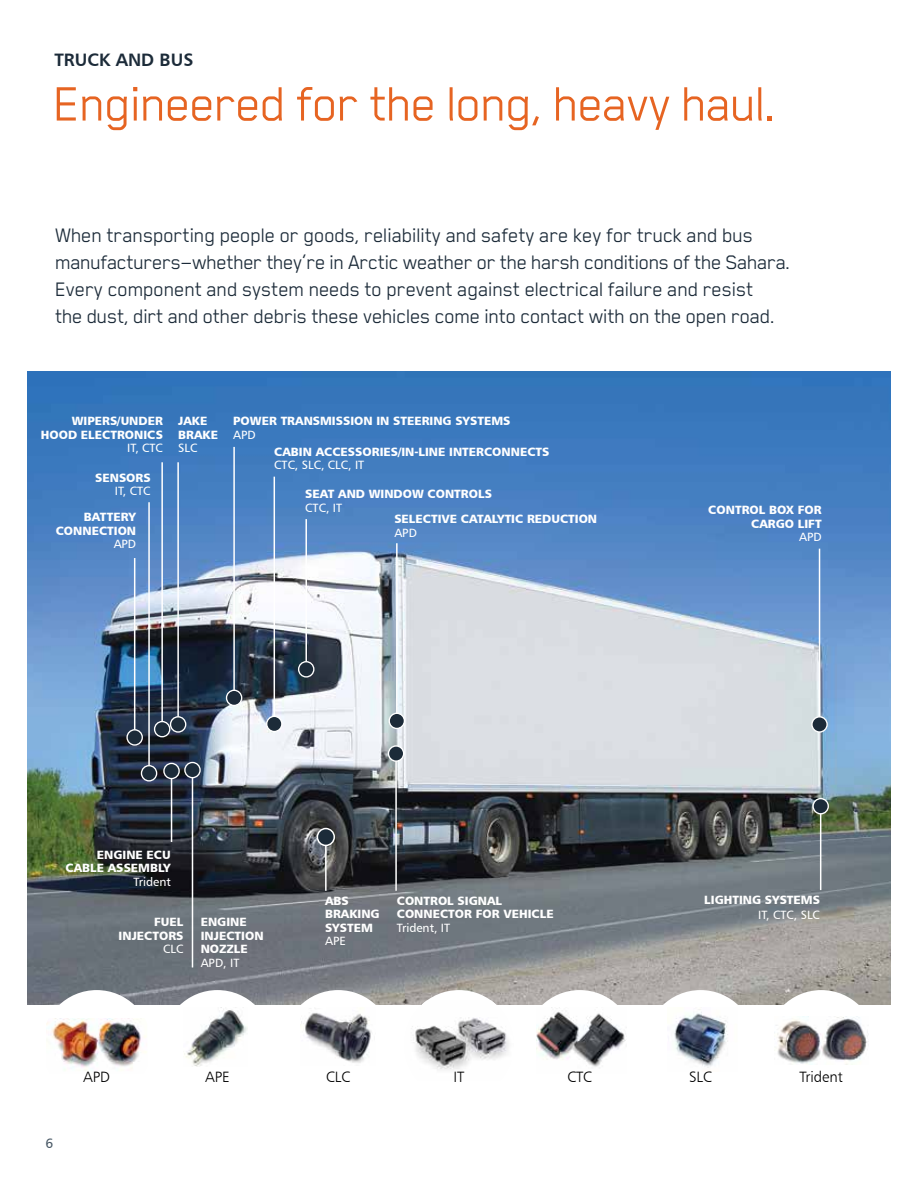
<style>
.page{position:relative;width:918px;height:1188px;background:#fff}
.page>*{position:absolute;margin:0;border:0;box-sizing:border-box;transform-origin:0 0}
.t1{font:55.5px "Blender Pro";letter-spacing:-.03em;color:#e66422}
.t2{font:22.5px/27px "Blender Pro";letter-spacing:-.02em;color:#1c2b39}
.t3{font:18px "Humanist 777 BT Bold B";color:#1c2b39}
.t4{font:15px "Humanist 777 BT Light B";color:#000}
.t5{font:13.5px "Humanist 777 BT Roman B";color:#485865}
.t6{font:12px/13.5px "Humanist 777 BT Black B";color:#fff;text-align:right}
.t7{font:12px "Humanist 777 BT Roman B";color:#fff}
</style>
<div class="page">
<img style="left:27px;top:372px;width:864px;height:632px">
<hr style="left:134px;top:558px;width:1px;height:179px;background:#fff">
<hr style="left:233px;top:447px;width:2px;height:250px;background:#fff">
<hr style="left:171px;top:771px;width:1px;height:71px;background:#fff">
<hr style="left:274px;top:477px;width:1px;height:241px;background:#fff">
<hr style="left:325px;top:839px;width:2px;height:52px;background:#fff">
<hr style="left:396px;top:543px;width:2px;height:178px;background:#fff">
<hr style="left:305px;top:519px;width:2px;height:150px;background:#fff">
<hr style="left:395px;top:752px;width:2px;height:139px;background:#fff">
<hr style="left:192px;top:771px;width:1px;height:196px;background:#fff">
<hr style="left:177px;top:462px;width:2px;height:262px;background:#fff">
<hr style="left:161px;top:462px;width:2px;height:266px;background:#fff">
<hr style="left:819px;top:549px;width:1px;height:173px;background:#fff">
<div style="left:227px;top:690px;width:15px;height:15px;background:#1c2b39;border-radius:50%"></div>
<div style="left:226px;top:690px;width:16px;height:16px;border:1px solid #fff;border-radius:50%"></div>
<svg style="left:164px;top:763px;width:15px;height:16px"></svg>
<div style="left:163px;top:763px;width:17px;height:16px;border:1px solid #fff;border-radius:50%"></div>
<svg style="left:267px;top:716px;width:15px;height:16px"></svg>
<div style="left:266px;top:716px;width:17px;height:16px;border:1px solid #fff;border-radius:50%"></div>
<div style="left:317px;top:829px;width:17px;height:16px;background:#1c2b39;border-radius:50%"></div>
<div style="left:317px;top:828px;width:18px;height:18px;border:2px solid #fff;border-radius:50%"></div>
<div style="left:389px;top:713px;width:15px;height:15px;background:#1c2b39;border-radius:50%"></div>
<div style="left:389px;top:713px;width:16px;height:16px;border:1px solid #fff;border-radius:50%"></div>
<div style="left:299px;top:662px;width:15px;height:15px;background:#1c2b39;border-radius:50%"></div>
<div style="left:298px;top:661px;width:16px;height:17px;border:1px solid #fff;border-radius:50%"></div>
<svg style="left:127px;top:730px;width:15px;height:15px"></svg>
<div style="left:126px;top:729px;width:17px;height:17px;border:1px solid #fff;border-radius:50%"></div>
<svg style="left:185px;top:762px;width:15px;height:16px"></svg>
<div style="left:184px;top:762px;width:17px;height:16px;border:1px solid #fff;border-radius:50%"></div>
<div style="left:155px;top:722px;width:15px;height:15px;background:#1c2b39;border-radius:50%"></div>
<div style="left:154px;top:721px;width:16px;height:16px;border:1px solid #fff;border-radius:50%"></div>
<div style="left:42px;top:990px;width:109px;height:110px;background:#fff;border-radius:50%"></div>
<img style="left:46px;top:1018px;width:100px;height:53px">
<div style="left:284px;top:990px;width:109px;height:110px;background:#fff;border-radius:50%"></div>
<img style="left:300px;top:1013px;width:72px;height:50px">
<div style="left:163px;top:990px;width:109px;height:110px;background:#fff;border-radius:50%"></div>
<img style="left:184px;top:1007px;width:63px;height:60px">
<div style="left:646px;top:990px;width:109px;height:110px;background:#fff;border-radius:50%"></div>
<img style="left:674px;top:1009px;width:54px;height:59px">
<div style="left:767px;top:990px;width:109px;height:110px;background:#fff;border-radius:50%"></div>
<img style="left:774px;top:1017px;width:94px;height:47px">
<div style="left:525px;top:990px;width:109px;height:110px;background:#fff;border-radius:50%"></div>
<img style="left:536px;top:1007px;width:90px;height:60px">
<hr style="left:148px;top:502px;width:2px;height:271px;background:#fff">
<div style="left:171px;top:717px;width:15px;height:15px;background:#1c2b39;border-radius:50%"></div>
<div style="left:170px;top:716px;width:16px;height:17px;border:1px solid #fff;border-radius:50%"></div>
<hr style="left:820px;top:806px;width:1px;height:84px;background:#fff">
<div style="left:813px;top:799px;width:15px;height:15px;background:#1c2b39;border-radius:50%"></div>
<div style="left:812px;top:798px;width:17px;height:16px;border:1px solid #fff;border-radius:50%"></div>
<svg style="left:812px;top:717px;width:15px;height:15px"></svg>
<div style="left:811px;top:716px;width:17px;height:17px;border:1px solid #fff;border-radius:50%"></div>
<div style="left:389px;top:746px;width:15px;height:15px;background:#1c2b39;border-radius:50%"></div>
<div style="left:388px;top:745px;width:16px;height:17px;border:1px solid #fff;border-radius:50%"></div>
<svg style="left:141px;top:766px;width:16px;height:15px"></svg>
<div style="left:141px;top:765px;width:16px;height:17px;border:1px solid #fff;border-radius:50%"></div>
<div style="left:404px;top:990px;width:110px;height:110px;background:#fff;border-radius:50%"></div>
<img style="left:404px;top:1000px;width:110px;height:70px">
<h3 class="t3" style="left:54px;top:48px;width:140px">TRUCK AND BUS</h3>
<h1 class="t1" style="left:54px;top:74px;width:725px">Engineered for the long, heavy haul.</h1>
<p class="t2" style="left:55px;top:221px;width:737px">When transporting people or goods, reliability and safety are key for truck and bus manufacturers—whether they’re in Arctic weather or the harsh conditions of the Sahara.<br>Every component and system needs to prevent against electrical failure and resist<br>the dust, dirt and other debris these vehicles come into contact with on the open road.</p>
<p class="t6" style="left:41px;top:414px;width:123px">WIPERS/UNDER<br>HOOD ELECTRONICS</p>
<p class="t7" style="left:127px;top:441px;width:37px">IT, CTC</p>
<p class="t6" style="left:95px;top:470px;width:57px">SENSORS</p>
<p class="t7" style="left:115px;top:483px;width:37px">IT, CTC</p>
<p class="t6" style="left:56px;top:510px;width:82px">BATTERY<br>CONNECTION</p>
<p class="t7" style="left:114px;top:537px;width:24px">APD</p>
<p class="t6" style="left:178px;top:414px;width:41px;text-align:left">JAKE<br>BRAKE</p>
<p class="t7" style="left:178px;top:441px;width:21px">SLC</p>
<p class="t6" style="left:233px;top:414px;width:279px">POWER TRANSMISSION IN STEERING SYSTEMS</p>
<p class="t7" style="left:233px;top:427px;width:24px">APD</p>
<p class="t6" style="left:274px;top:445px;width:277px">CABIN ACCESSORIES/IN-LINE INTERCONNECTS</p>
<p class="t7" style="left:274px;top:458px;width:92px">CTC, SLC, CLC, IT</p>
<p class="t6" style="left:305px;top:487px;width:188px">SEAT AND WINDOW CONTROLS</p>
<p class="t7" style="left:305px;top:500px;width:38px">CTC, IT</p>
<p class="t6" style="left:708px;top:503px;width:115px">CONTROL BOX FOR<br>CARGO LIFT</p>
<p class="t7" style="left:799px;top:530px;width:24px">APD</p>
<p class="t6" style="left:394px;top:512px;width:204px">SELECTIVE CATALYTIC REDUCTION</p>
<p class="t7" style="left:394px;top:525px;width:24px">APD</p>
<p class="t6" style="left:66px;top:848px;width:107px">ENGINE ECU<br>CABLE ASSEMBLY</p>
<p class="t7" style="left:134px;top:874px;width:39px">Trident</p>
<p class="t6" style="left:119px;top:915px;width:66px">FUEL<br>INJECTORS</p>
<p class="t7" style="left:163px;top:942px;width:22px">CLC</p>
<p class="t6" style="left:201px;top:915px;width:64px;text-align:left">ENGINE<br>INJECTION<br>NOZZLE</p>
<p class="t7" style="left:201px;top:955px;width:40px">APD, IT</p>
<p class="t6" style="left:325px;top:893px;width:56px;text-align:left">ABS<br>BRAKING<br>SYSTEM</p>
<p class="t7" style="left:325px;top:934px;width:22px">APE</p>
<p class="t6" style="left:397px;top:893px;width:158px;text-align:left">CONTROL SIGNAL<br>CONNECTOR FOR VEHICLE</p>
<p class="t7" style="left:397px;top:920px;width:55px">Trident, IT</p>
<p class="t6" style="left:704px;top:893px;width:117px">LIGHTING SYSTEMS</p>
<p class="t7" style="left:758px;top:907px;width:63px">IT, CTC, SLC</p>
<p class="t5" style="left:45px;top:1135px;width:9px">6</p>
<p class="t4" style="left:83px;top:1068px;width:28px">APD</p>
<p class="t4" style="left:205px;top:1068px;width:26px">APE</p>
<p class="t4" style="left:326px;top:1068px;width:25px">CLC</p>
<p class="t4" style="left:568px;top:1068px;width:26px">CTC</p>
<p class="t4" style="left:689px;top:1068px;width:24px">SLC</p>
<p class="t4" style="left:800px;top:1068px;width:45px">Trident</p>
<p class="t4" style="left:453px;top:1068px;width:13px">IT</p>
</div>
